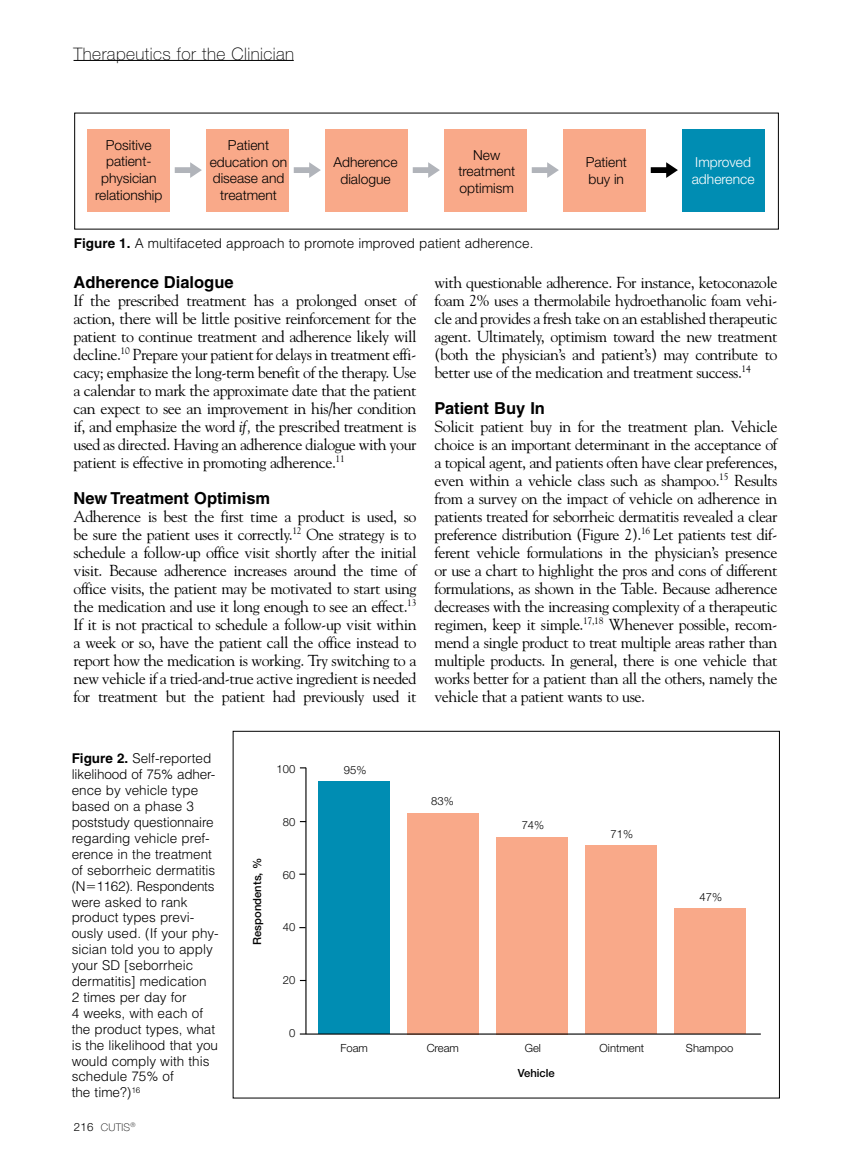
<style>
.page{position:relative;width:851px;height:1161px;background:#fff}
.page>*{position:absolute;margin:0;border:0;box-sizing:border-box;transform-origin:0 0}
.t1{font:100 17.25px "Helvetica Neue";letter-spacing:.025em;color:#000}
.t2{font:700 16.5px "Helvetica";color:#000}
.t3{font:15.9px/18px "Goudy";letter-spacing:-.03em;color:#000;text-align:justify}
.t4{font:300 13.8px/16.5px "Helvetica Neue";color:#000;text-align:center}
.t5{font:300 13.8px/16.5px "Helvetica Neue";color:#fff}
.t6{font:300 13.5px/15.9px "Helvetica";color:#000}
.t7{font:300 11.25px "Helvetica Neue";color:#000}
.t8{font:500 11.25px "Helvetica Neue";color:#000}
.t9{font:100 10.5px "Helvetica Neue";letter-spacing:.025em;color:#000}
.s1{font-weight:700}
.s2{font-style:italic}
.s3{font-family:"Mathematical Pi One";font-weight:400}
.s4{font-weight:300;font-size:11.4px}
</style>
<div class="page">
<hr style="left:74px;top:60px;width:220px;height:1px;background:#000">
<div style="left:87px;top:129px;width:83px;height:82px;background:#f9a989"></div>
<div style="left:206px;top:129px;width:83px;height:82px;background:#f9a989"></div>
<div style="left:325px;top:129px;width:83px;height:82px;background:#f9a989"></div>
<div style="left:444px;top:129px;width:83px;height:82px;background:#f9a989"></div>
<div style="left:563px;top:129px;width:83px;height:82px;background:#f9a989"></div>
<div style="left:682px;top:129px;width:83px;height:82px;background:#008db3"></div>
<svg style="left:175px;top:162px;width:27px;height:16px"></svg>
<svg style="left:294px;top:162px;width:27px;height:16px"></svg>
<svg style="left:413px;top:162px;width:27px;height:16px"></svg>
<svg style="left:531px;top:162px;width:28px;height:16px"></svg>
<svg style="left:650px;top:162px;width:28px;height:16px"></svg>
<div style="left:586px;top:845px;width:71px;height:189px;background:#f9a989"></div>
<hr style="left:305px;top:768px;width:1px;height:266px;background:#000">
<div style="left:319px;top:781px;width:71px;height:253px;background:#008db3"></div>
<div style="left:408px;top:813px;width:71px;height:221px;background:#f9a989"></div>
<div style="left:496px;top:837px;width:72px;height:197px;background:#f9a989"></div>
<div style="left:674px;top:909px;width:72px;height:125px;background:#f9a989"></div>
<hr style="left:306px;top:1034px;width:454px;height:1px;background:#000">
<svg style="left:300px;top:1033px;width:6px;height:2px"></svg>
<p class="t1" style="left:74px;top:44px;width:222px">Therapeutics for the Clinician</p>
<p class="t4" style="left:95px;top:136px;width:69px">Positive patient&shy;physician relationship</p>
<p class="t4" style="left:210px;top:136px;width:79px">Patient education on disease and treatment</p>
<p class="t4" style="left:333px;top:154px;width:66px">Adherence dialogue</p>
<p class="t4" style="left:458px;top:146px;width:58px">New treatment optimism</p>
<p class="t4" style="left:585px;top:154px;width:43px;text-align:left">Patient buy in</p>
<p class="t5" style="left:691px;top:154px;width:64px">Improved adherence</p>
<p class="t5" style="left:696px;top:154px;width:64px">Improved adherence</p>
<p class="t6" style="left:74px;top:235px;width:461px"><span class="s1">Figure 1.</span> A multifaceted approach to promote improved patient adherence.</p>
<p class="t2" style="left:74px;top:272px;width:162px">Adherence Dialogue</p>
<p class="t3" style="left:74px;top:291px;width:344px">If the prescribed treatment has a prolonged onset of action, there will be little positive reinforcement for the patient to continue treatment and adherence likely will decline.<sup>10</sup> Prepare your patient for delays in treatment effi&shy;cacy; emphasize the long-term benefit of the therapy. Use a calendar to mark the approximate date that the patient can expect to see an improvement in his/her condition if, and emphasize the word <span class="s2">if,</span> the prescribed treatment is used as directed. Having an adherence dialogue with your patient is effective in promoting adherence.<sup>11</sup></p>
<p class="t2" style="left:74px;top:488px;width:198px">New Treatment Optimism</p>
<p class="t3" style="left:74px;top:507px;width:344px">Adherence is best the first time a product is used, so be sure the patient uses it correctly.<sup>12</sup> One strategy is to schedule a follow-up office visit shortly after the initial visit. Because adherence increases around the time of office visits, the patient may be motivated to start using the medication and use it long enough to see an effect.<sup>13<br></sup>If it is not practical to schedule a follow-up visit within a week or so, have the patient call the office instead to report how the medication is working. Try switching to a new vehicle if a tried-and-true active ingredient is needed for treatment but the patient had previously used it</p>
<p class="t3" style="left:434px;top:273px;width:344px">with questionable adherence. For instance, ketoconazole foam 2% uses a thermolabile hydroethanolic foam vehi&shy;cle and provides a fresh take on an established therapeutic agent. Ultimately, optimism toward the new treatment (both the physician’s and patient’s) may contribute to better use of the medication and treatment success.<sup>14</sup></p>
<p class="t2" style="left:434px;top:398px;width:112px">Patient Buy In</p>
<p class="t3" style="left:434px;top:417px;width:344px">Solicit patient buy in for the treatment plan. Vehicle choice is an important determinant in the acceptance of a topical agent, and patients often have clear preferences, even within a vehicle class such as shampoo.<sup>15</sup> Results from a survey on the impact of vehicle on adherence in patients treated for seborrheic dermatitis revealed a clear preference distribution (Figure 2).<sup>16</sup> Let patients test dif&shy;ferent vehicle formulations in the physician’s presence or use a chart to highlight the pros and cons of different formulations, as shown in the Table. Because adherence decreases with the increasing complexity of a therapeutic regimen, keep it simple.<sup>17,18</sup> Whenever possible, recom&shy;mend a single product to treat multiple areas rather than multiple products. In general, there is one vehicle that works better for a patient than all the others, namely the vehicle that a patient wants to use.</p>
<p class="t6" style="left:72px;top:750px;width:149px"><span class="s1">Figure 2.</span> Self-reported likelihood of 75% adher&shy;ence by vehicle type based on a phase 3 poststudy questionnaire regarding vehicle pref&shy;erence in the treatment of seborrheic dermatitis (N<span class="s3">5</span>1162). Respondents were asked to rank product types previ&shy;ously used. (If your phy&shy;sician told you to apply your SD [seborrheic dermatitis] medication<br>2 times per day for<br>4 weeks, with each of the product types, what is the likelihood that you would comply with this schedule 75% of<br>the time?)<sup>16</sup></p>
<p class="t9" style="left:74px;top:1121px;width:63px"><span class="s4">216</span> CUTIS<sup>®</sup></p>
<p class="t7" style="left:276px;top:762px;width:20px">100</p>
<p class="t8" style="left:250px;top:945px;width:88px;rotate:-90deg">Respondents, %</p>
<p class="t7" style="left:283px;top:815px;width:14px">80</p>
<p class="t7" style="left:283px;top:868px;width:14px">60</p>
<p class="t7" style="left:283px;top:921px;width:14px">40</p>
<p class="t7" style="left:283px;top:973px;width:14px">20</p>
<p class="t7" style="left:289px;top:1026px;width:8px">0</p>
<p class="t7" style="left:344px;top:763px;width:24px">95%</p>
<p class="t7" style="left:431px;top:795px;width:24px">83%</p>
<p class="t7" style="left:521px;top:818px;width:24px">74%</p>
<p class="t7" style="left:610px;top:827px;width:24px">71%</p>
<p class="t7" style="left:699px;top:890px;width:24px">47%</p>
<p class="t7" style="left:340px;top:1041px;width:29px">Foam</p>
<p class="t7" style="left:426px;top:1041px;width:34px">Cream</p>
<p class="t7" style="left:524px;top:1041px;width:18px">Gel</p>
<p class="t7" style="left:599px;top:1041px;width:46px">Ointment</p>
<p class="t7" style="left:686px;top:1041px;width:49px">Shampoo</p>
<p class="t8" style="left:518px;top:1066px;width:38px">Vehicle</p>
</div>
